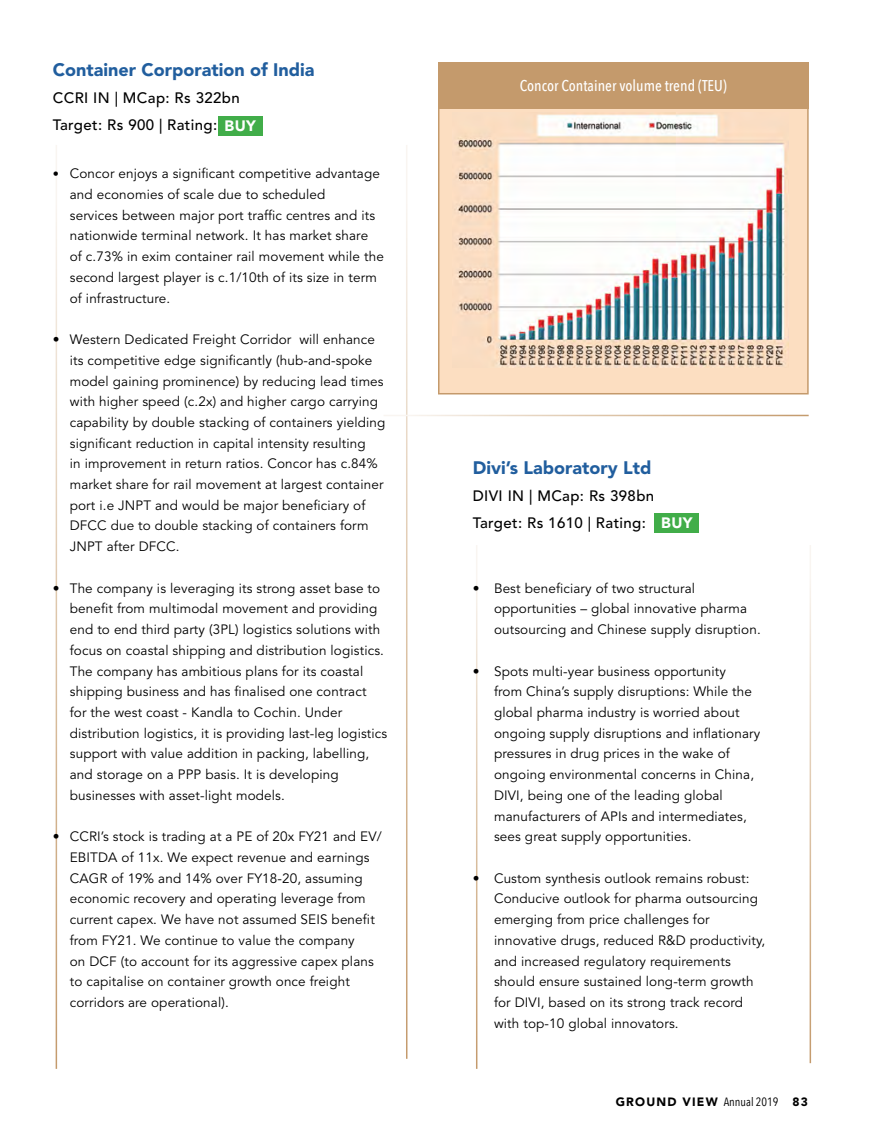
<style>
.page{position:relative;width:876px;height:1132px;background:#fff}
.page>*{position:absolute;margin:0;border:0;box-sizing:border-box;transform-origin:0 0}
.t1{font:900 18px "Avenir LT Std";color:#215e9e}
.t2{font:500 condensed 15.6px "Avenir Next LT Pro";color:#fff}
.t3{font:500 15px/27px "Avenir LT Std";letter-spacing:.025em;color:#000}
.t4{font:900 15px "Avenir LT Std";letter-spacing:.025em;color:#fff}
.t5{font:13.5px/20.7px "Avenir LT Std";letter-spacing:.01em;color:#000}
.t6{font:900 12px "Avenir LT Std";letter-spacing:.1em;color:#000}
.s1{font-size:12.3px}
.s2{font-family:"Avenir Next LT Pro";font-weight:400;font-stretch:condensed}
</style>
<div class="page">
<div style="left:218px;top:116px;width:44px;height:19px;background:#41ad49"></div>
<div style="left:438px;top:102px;width:371px;height:292px;background:#fcdec1;border:2px solid #c49a6c"></div>
<div style="left:438px;top:62px;width:371px;height:47px;background:#c49a6c"></div>
<img style="left:454px;top:113px;width:333px;height:254px">
<div style="left:655px;top:513px;width:44px;height:19px;background:#41ad49"></div>
<h1 class="t1" style="left:53px;top:59px;width:263px">Container Corporation of India</h1>
<p class="t3" style="left:53px;top:85px;width:188px">CCRI IN | MCap: Rs 322bn<br>Target: Rs 900 | Rating:</p>
<p class="t5" style="left:70px;top:164px;width:316px;text-indent:-17px"><span class="s1">•</span> Concor enjoys a significant competitive advantage and economies of scale due to scheduled<br>services between major port traffic centres and its nationwide terminal network. It has market share<br>of c.73% in exim container rail movement while the second largest player is c.1/10th of its size in term of infrastructure.</p>
<p class="t5" style="left:70px;top:329px;width:317px;text-indent:-17px">• Western Dedicated Freight Corridor will enhance its competitive edge significantly (hub-and-spoke model gaining prominence) by reducing lead times with higher speed (c.2x) and higher cargo carrying capability by double stacking of containers yielding significant reduction in capital intensity resulting<br>in improvement in return ratios. Concor has c.84% market share for rail movement at largest container port i.e JNPT and would be major beneficiary of DFCC due to double stacking of containers form JNPT after DFCC.</p>
<p class="t5" style="left:70px;top:578px;width:319px;text-indent:-17px">• The company is leveraging its strong asset base to benefit from multimodal movement and providing end to end third party (3PL) logistics solutions with focus on coastal shipping and distribution logistics.<br>The company has ambitious plans for its coastal shipping business and has finalised one contract<br>for the west coast - Kandla to Cochin. Under distribution logistics, it is providing last-leg logistics support with value addition in packing, labelling, and storage on a PPP basis. It is developing businesses with asset-light models.</p>
<p class="t5" style="left:70px;top:826px;width:313px;text-indent:-17px">• CCRI’s stock is trading at a PE of 20x FY21 and EV/ EBITDA of 11x. We expect revenue and earnings CAGR of 19% and 14% over FY18-20, assuming economic recovery and operating leverage from current capex. We have not assumed SEIS benefit from FY21. We continue to value the company<br>on DCF (to account for its aggressive capex plans to capitalise on container growth once freight corridors are operational).</p>
<p class="t4" style="left:225px;top:117px;width:33px">BUY</p>
<p class="t2" style="left:520px;top:76px;width:209px">Concor Container volume trend (TEU)</p>
<h1 class="t1" style="left:473px;top:456px;width:180px">Divi’s Laboratory Ltd</h1>
<p class="t3" style="left:473px;top:482px;width:183px">DIVI IN | MCap: Rs 398bn<br>Target: Rs 1610 | Rating:</p>
<p class="t4" style="left:661px;top:514px;width:33px">BUY</p>
<p class="t5" style="left:494px;top:578px;width:268px;text-indent:-21px">• Best beneficiary of two structural opportunities – global innovative pharma outsourcing and Chinese supply disruption.</p>
<p class="t5" style="left:494px;top:660px;width:268px;text-indent:-21px">• Spots multi-year business opportunity<br>from China’s supply disruptions: While the global pharma industry is worried about ongoing supply disruptions and inflationary pressures in drug prices in the wake of ongoing environmental concerns in China, DIVI, being one of the leading global manufacturers of APIs and intermediates, sees great supply opportunities.</p>
<p class="t5" style="left:494px;top:867px;width:273px;text-indent:-21px">• Custom synthesis outlook remains robust:<br>Conducive outlook for pharma outsourcing emerging from price challenges for innovative drugs, reduced R&amp;D productivity, and increased regulatory requirements should ensure sustained long-term growth for DIVI, based on its strong track record with top-10 global innovators.</p>
<p class="t6" style="left:616px;top:1094px;width:194px">GROUND VIEW <span class="s2">Annual 2019</span> 83</p>
</div>
